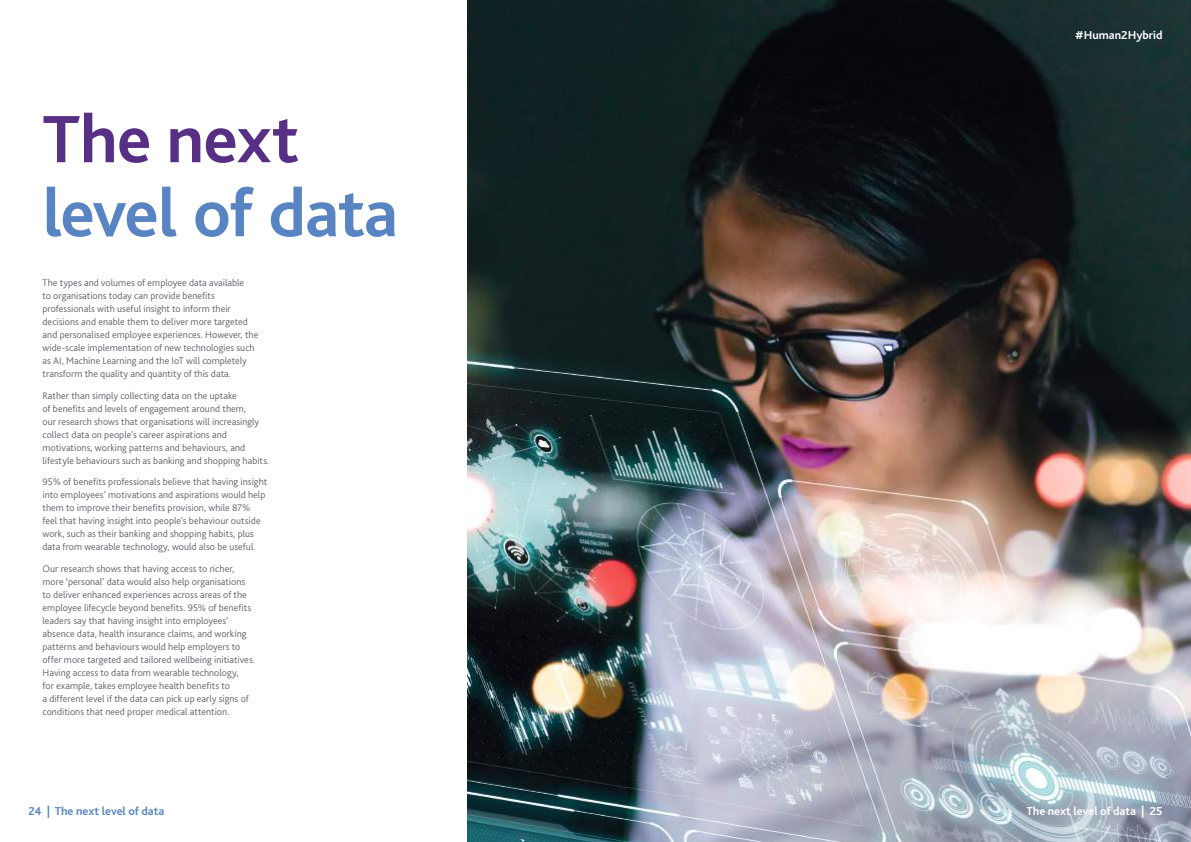
<style>
.page{position:relative;width:1191px;height:842px;background:#fff}
.page>*{position:absolute;margin:0;border:0;box-sizing:border-box;transform-origin:0 0}
.t1{font:700 70px "Bliss 2";letter-spacing:-.025em;color:#5984c3}
.t2{font:700 70px "Bliss 2";letter-spacing:-.01em;color:#573086}
.t3{font:700 12px "Bliss 2";color:#fff}
.t4{font:700 12px "Bliss 2";color:#5984c3}
.t5{font:300 10px/13px "Bliss 2";letter-spacing:.005em;color:#5d6269}
</style>
<div class="page">
<img style="left:468px;top:0;width:723px;height:842px">
<h1 class="t2" style="left:43px;top:96px;width:258px">The next</h1>
<h1 class="t1" style="left:43px;top:169px;width:357px">level of data</h1>
<p class="t5" style="left:43px;top:276px;width:217px">The types and volumes of employee data available<br>to organisations today can provide benefits professionals with useful insight to inform their decisions and enable them to deliver more targeted and personalised employee experiences. However, the wide-scale implementation of new technologies such as AI, Machine Learning and the IoT will completely transform the quality and quantity of this data.</p>
<p class="t5" style="left:43px;top:388px;width:228px">Rather than simply collecting data on the uptake<br>of benefits and levels of engagement around them,<br>our research shows that organisations will increasingly collect data on people’s career aspirations and motivations, working patterns and behaviours, and lifestyle behaviours such as banking and shopping habits.</p>
<p class="t5" style="left:43px;top:475px;width:226px">95% of benefits professionals believe that having insight into employees’ motivations and aspirations would help them to improve their benefits provision, while 87% feel that having insight into people’s behaviour outside work, such as their banking and shopping habits, plus data from wearable technology, would also be useful.</p>
<p class="t5" style="left:43px;top:561px;width:214px">Our research shows that having access to richer, more ‘personal’ data would also help organisations to deliver enhanced experiences across areas of the employee lifecycle beyond benefits. 95% of benefits leaders say that having insight into employees’ absence data, health insurance claims, and working patterns and behaviours would help employers to offer more targeted and tailored wellbeing initiatives.<br>Having access to data from wearable technology,<br>for example, takes employee health benefits to<br>a different level if the data can pick up early signs of conditions that need proper medical attention.</p>
<p class="t4" style="left:28px;top:804px;width:137px">24 | The next level of data</p>
<p class="t3" style="left:1075px;top:28px;width:89px">#Human2Hybrid</p>
<p class="t3" style="left:1026px;top:804px;width:138px">The next level of data | 25</p>
</div>
